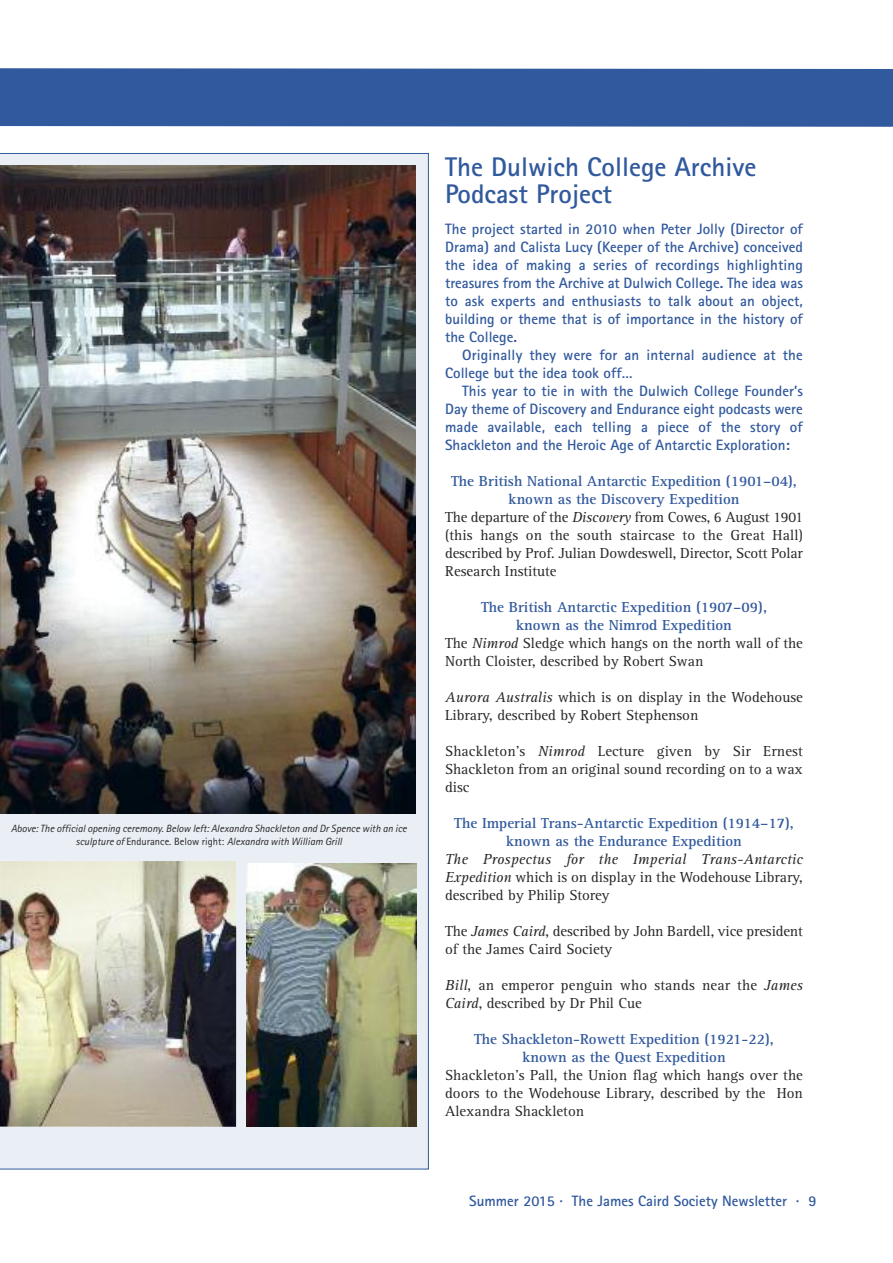
<style>
.page{position:relative;width:893px;height:1263px;background:#fff}
.page>*{position:absolute;margin:0;border:0;box-sizing:border-box;transform-origin:0 0}
.t1{font:700 27px/26.8px "Rotis Sans Serif";color:#31599d}
.t2{font:15px/18px "Rotis Serif";color:#272627}
.t3{font:700 15px/18px "Rotis Sans Serif";color:#31599d;text-align:justify}
.t4{font:700 15px/18px "Rotis Serif";color:#31599d;text-align:center}
.t5{font:italic 10.5px/13.5px "Rotis Sans Serif";color:#272627;text-align:center}
.s1{font-style:normal}
.s2{font-style:italic}
</style>
<div class="page">
<div style="left:0;top:153px;width:429px;height:1016px;background:#eaeef5"></div>
<div style="left:0;top:68px;width:893px;height:59px;background:#31599d"></div>
<img style="left:0;top:861px;width:236px;height:266px">
<img style="left:247px;top:863px;width:170px;height:264px">
<img style="left:0;top:166px;width:415px;height:647px">
<p class="t5" style="left:11px;top:822px;width:397px">Above: The official opening ceremony. Below left: Alexandra Shackleton and Dr Spence with an ice sculpture of <span class="s1">Endurance. Below right:</span> Alexandra with William Grill</p>
<h1 class="t1" style="left:445px;top:156px;width:313px">The Dulwich College Archive<br>Podcast Project</h1>
<p class="t3" style="left:445px;top:221px;width:359px">The project started in 2010 when Peter Jolly (Director of Drama) and Calista Lucy (Keeper of the Archive) conceived the idea of making a series of recordings highlighting treasures from the Archive at Dulwich College. The idea was to ask experts and enthusiasts to talk about an object, building or theme that is of importance in the history of the College.</p>
<p class="t3" style="left:445px;top:347px;width:359px;text-indent:17px">Originally they were for an internal audience at the<br>College but the idea took off…</p>
<p class="t3" style="left:445px;top:383px;width:359px;text-indent:17px">This year to tie in with the Dulwich College Founder’s Day theme of Discovery and Endurance eight podcasts were made available, each telling a piece of the story of Shackleton and the Heroic Age of Antarctic Exploration:</p>
<p class="t4" style="left:451px;top:474px;width:347px">The British National Antarctic Expedition (1901–04),</p>
<p class="t4" style="left:509px;top:492px;width:232px">known as the Discovery Expedition</p>
<p class="t2" style="left:445px;top:510px;width:359px">The departure of the <span class="s2">Discovery</span> from Cowes, 6 August 1901</p>
<p class="t2" style="left:445px;top:528px;width:359px">(this hangs on the south staircase to the Great Hall)</p>
<p class="t2" style="left:445px;top:546px;width:359px">described by Prof. Julian Dowdeswell, Director, Scott Polar</p>
<p class="t2" style="left:445px;top:564px;width:113px">Research Institute</p>
<p class="t4" style="left:481px;top:600px;width:287px">The British Antarctic Expedition (1907–09),</p>
<p class="t4" style="left:516px;top:618px;width:217px">known as the Nimrod Expedition</p>
<p class="t2" style="left:445px;top:636px;width:359px">The <span class="s2">Nimrod</span> Sledge which hangs on the north wall of the</p>
<p class="t2" style="left:445px;top:654px;width:260px">North Cloister, described by Robert Swan</p>
<p class="t2" style="left:445px;top:690px;width:359px"><span class="s2">Aurora Australis</span> which is on display in the Wodehouse<br>Library, described by Robert Stephenson</p>
<p class="t2" style="left:445px;top:744px;width:359px;text-align:justify">Shackleton’s <span class="s2">Nimrod</span> Lecture given by Sir Ernest Shackleton from an original sound recording on to a wax disc</p>
<p class="t4" style="left:454px;top:816px;width:341px">The Imperial Trans-Antarctic Expedition (1914–17), known as the Endurance Expedition</p>
<p class="t2" style="left:445px;top:852px;width:359px;text-align:justify"><span class="s2">The Prospectus for the Imperial Trans-Antarctic Expedition</span> which is on display in the Wodehouse Library, described by Philip Storey</p>
<p class="t2" style="left:445px;top:924px;width:359px">The <span class="s2">James Caird</span>, described by John Bardell, vice president of the James Caird Society</p>
<p class="t2" style="left:445px;top:978px;width:359px"><span class="s2">Bill</span>, an emperor penguin who stands near the <span class="s2">James<br>Caird</span>, described by Dr Phil Cue</p>
<p class="t4" style="left:474px;top:1032px;width:301px">The Shackleton-Rowett Expedition (1921-22), known as the Quest Expedition</p>
<p class="t2" style="left:445px;top:1068px;width:359px;text-align:justify">Shackleton’s Pall, the Union flag which hangs over the doors to the Wodehouse Library, described by the Hon Alexandra Shackleton</p>
<p class="t3" style="left:469px;top:1194px;width:349px">Summer 2015 · The James Caird Society Newsletter · 9</p>
</div>
